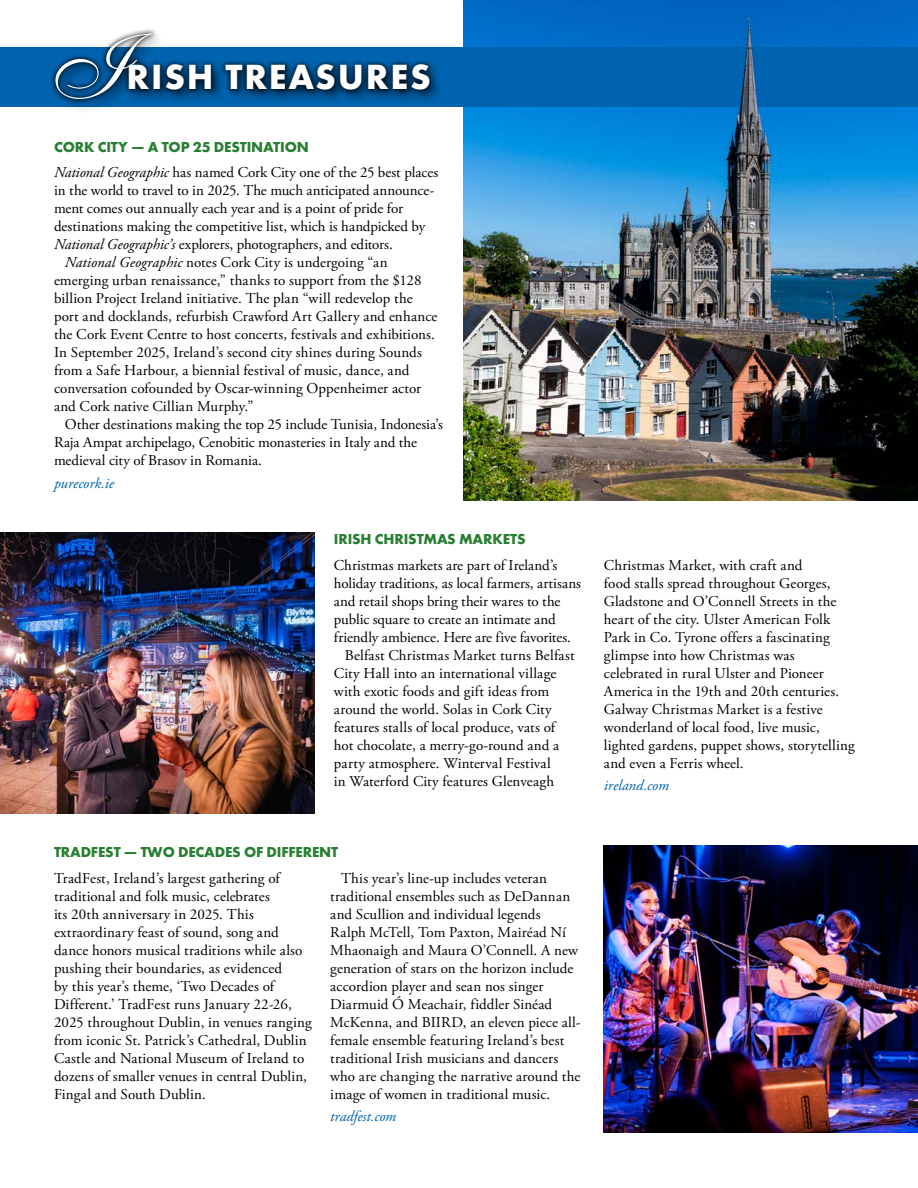
<style>
.page{position:relative;width:918px;height:1188px;background:#fff}
.page>*{position:absolute;margin:0;border:0;box-sizing:border-box;transform-origin:0 0}
.SectionTitle-WhiteoverColor{font:93px "Shelley Allegro Script";color:#fff}
.SectionTitle-WhiteoverColor-2{font:700 36.3px "Futura PT";letter-spacing:.05em;color:#fff}
.Body_text_normal{font:15px/18px "Adobe Garamond Pro";letter-spacing:.005em;color:#000}
.Body_text_no_indent{font:15px/18px "Adobe Garamond Pro";letter-spacing:-.005em;color:#000}
.Subheading{font:15px/18px "Adobe Garamond Pro";letter-spacing:.005em;color:#000}
.Subheading-2{font:700 15px "Futura PT";letter-spacing:-.01em;color:#287f34}
.Website{font:italic 15px "Adobe Garamond Pro";letter-spacing:-.005em;color:#0063af}
.s1{font-style:italic}
</style>
<div class="page">
<img style="left:464px;top:0;width:454px;height:500px">
<div style="left:0;top:47px;width:918px;height:60px;background:#0063af"></div>
<div style="left:51px;top:29px;width:393px;height:85px;background:#000;opacity:.71"></div>
<div style="left:50px;top:28px;width:385px;height:77px;background:#000;opacity:.75"></div>
<img style="left:603px;top:846px;width:315px;height:287px">
<img style="left:0;top:533px;width:315px;height:280px">
<p class="SectionTitle-WhiteoverColor" style="left:38px;top:13px;width:74px">I</p>
<p class="SectionTitle-WhiteoverColor-2" style="left:127px;top:54px;width:306px">RISH TREASURES</p>
<p class="Subheading-2" style="left:54px;top:137px;width:256px">CORK CITY — A TOP 25 DESTINATION</p>
<p class="Body_text_no_indent" style="left:54px;top:164px;width:386px"><span class="s1">National Geographic</span> has named Cork City one of the 25 best places in the world to travel to in 2025. The much anticipated announce&shy;ment comes out annually each year and is a point of pride for destinations making the competitive list, which is handpicked by <span class="s1">National Geographic’s</span> explorers, photographers, and editors.</p>
<p class="Body_text_normal" style="left:54px;top:254px;width:385px;text-indent:11px"><span class="s1">National Geographic</span> notes Cork City is undergoing “an emerging urban renaissance,” thanks to support from the $128 billion Project Ireland initiative. The plan “will redevelop the port and docklands, refurbish Crawford Art Gallery and enhance the Cork Event Centre to host concerts, festivals and exhibitions.<br>In September 2025, Ireland’s second city shines during Sounds from a Safe Harbour, a biennial festival of music, dance, and conversation cofounded by Oscar-winning Oppenheimer actor and Cork native Cillian Murphy.”</p>
<p class="Body_text_normal" style="left:54px;top:416px;width:390px;text-indent:11px">Other destinations making the top 25 include Tunisia, Indonesia’s<br>Raja Ampat archipelago, Cenobitic monasteries in Italy and the medieval city of Brasov in Romania.</p>
<p class="Website" style="left:54px;top:474px;width:62px">purecork.ie</p>
<p class="Subheading-2" style="left:334px;top:530px;width:193px">IRISH CHRISTMAS MARKETS</p>
<p class="Body_text_no_indent" style="left:334px;top:557px;width:249px">Christmas markets are part of Ireland’s holiday traditions, as local farmers, artisans and retail shops bring their wares to the public square to create an intimate and friendly ambience. Here are five favorites.</p>
<p class="Body_text_normal" style="left:334px;top:647px;width:242px;text-indent:11px">Belfast Christmas Market turns Belfast City Hall into an international village with exotic foods and gift ideas from around the world. Solas in Cork City features stalls of local produce, vats of hot chocolate, a merry-go-round and a party atmosphere. Winterval Festival<br>in Waterford City features Glenveagh</p>
<p class="Subheading-2" style="left:54px;top:842px;width:286px">TRADFEST — TWO DECADES OF DIFFERENT</p>
<p class="Subheading" style="left:54px;top:869px;width:259px">TradFest, Ireland’s largest gathering of traditional and folk music, celebrates<br>its 20th anniversary in 2025. This extraordinary feast of sound, song and dance honors musical traditions while also pushing their boundaries, as evidenced<br>by this year’s theme, ‘Two Decades of Different.’ TradFest runs January 22-26, 2025 throughout Dublin, in venues ranging from iconic St. Patrick’s Cathedral, Dublin Castle and National Museum of Ireland to dozens of smaller venues in central Dublin, Fingal and South Dublin.</p>
<p class="Body_text_normal" style="left:330px;top:869px;width:252px;text-indent:11px">This year’s line-up includes veteran traditional ensembles such as DeDannan and Scullion and individual legends<br>Ralph McTell, Tom Paxton, Mairéad Ní Mhaonaigh and Maura O’Connell. A new generation of stars on the horizon include accordion player and sean nos singer Diarmuid Ó Meachair, fiddler Sinéad McKenna, and BIIRD, an eleven piece all&shy;female ensemble featuring Ireland’s best traditional Irish musicians and dancers who are changing the narrative around the image of women in traditional music.</p>
<p class="Website" style="left:330px;top:1107px;width:67px">tradfest.com</p>
<p class="Body_text_normal" style="left:604px;top:557px;width:252px">Christmas Market, with craft and<br>food stalls spread throughout Georges, Gladstone and O’Connell Streets in the heart of the city. Ulster American Folk Park in Co. Tyrone offers a fascinating glimpse into how Christmas was celebrated in rural Ulster and Pioneer America in the 19th and 20th centuries.<br>Galway Christmas Market is a festive wonderland of local food, live music, lighted gardens, puppet shows, storytelling and even a Ferris wheel.</p>
<p class="Website" style="left:604px;top:777px;width:67px">ireland.com</p>
</div>
